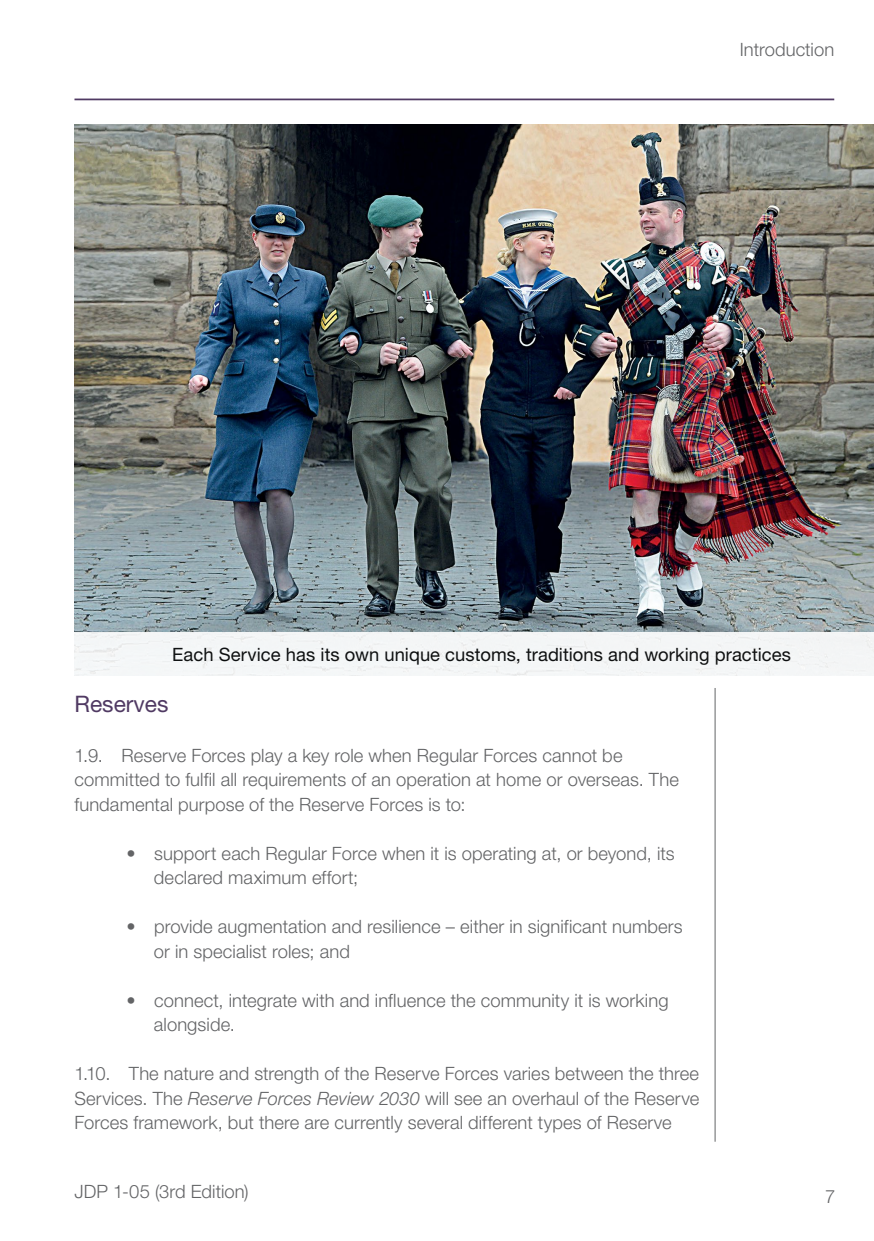
<style>
.page{position:relative;width:874px;height:1241px;background:#fff}
.page>*{position:absolute;margin:0;border:0;box-sizing:border-box;transform-origin:0 0}
.ID__Side_heading_mut{font:22.75px "Helvetica Neue LT Pro";color:#503a63}
.ID__Para_Chapter_1{font:300 18.38px/24.5px "Helvetica Neue LT Pro";letter-spacing:.005em;color:#636466}
.t1{font:18.38px "Helvetica Neue LT Pro";letter-spacing:.005em;color:#000}
.s1{font-style:italic}
</style>
<div class="page">
<hr style="left:714px;top:688px;width:1px;height:453px;background:#636466">
<hr style="left:74px;top:98px;width:759px;height:2px;background:#503a63">
<img style="left:75px;top:124px;width:798px;height:507px">
<div style="left:74px;top:631px;width:799px;height:45px;background:#f4f6f6"></div>
<p class="ID__Para_Chapter_1" style="left:739px;top:37px;width:96px">Introduction</p>
<p class="t1" style="left:172px;top:642px;width:620px">Each Service has its own unique customs, traditions and working practices</p>
<p class="ID__Side_heading_mut" style="left:74px;top:690px;width:95px">Reserves</p>
<p class="ID__Para_Chapter_1" style="left:74px;top:742px;width:605px">1.9. Reserve Forces play a key role when Regular Forces cannot be committed to fulfil all requirements of an operation at home or overseas. The fundamental purpose of the Reserve Forces is to:</p>
<p class="ID__Para_Chapter_1" style="left:154px;top:840px;width:522px;text-indent:-27px">• support each Regular Force when it is operating at, or beyond, its declared maximum effort;</p>
<p class="ID__Para_Chapter_1" style="left:154px;top:913px;width:530px;text-indent:-27px">• provide augmentation and resilience – either in significant numbers or in specialist roles; and</p>
<p class="ID__Para_Chapter_1" style="left:154px;top:987px;width:516px;text-indent:-27px">• connect, integrate with and influence the community it is working alongside.</p>
<p class="ID__Para_Chapter_1" style="left:74px;top:1060px;width:626px;text-align:justify">1.10. The nature and strength of the Reserve Forces varies between the three Services. The <span class="s1">Reserve Forces Review 2030</span> will see an overhaul of the Reserve Forces framework, but there are currently several different types of Reserve</p>
<p class="ID__Para_Chapter_1" style="left:74px;top:1178px;width:176px">JDP 1-05 (3rd Edition)</p>
<p class="ID__Para_Chapter_1" style="left:824px;top:1183px;width:12px">7</p>
</div>
